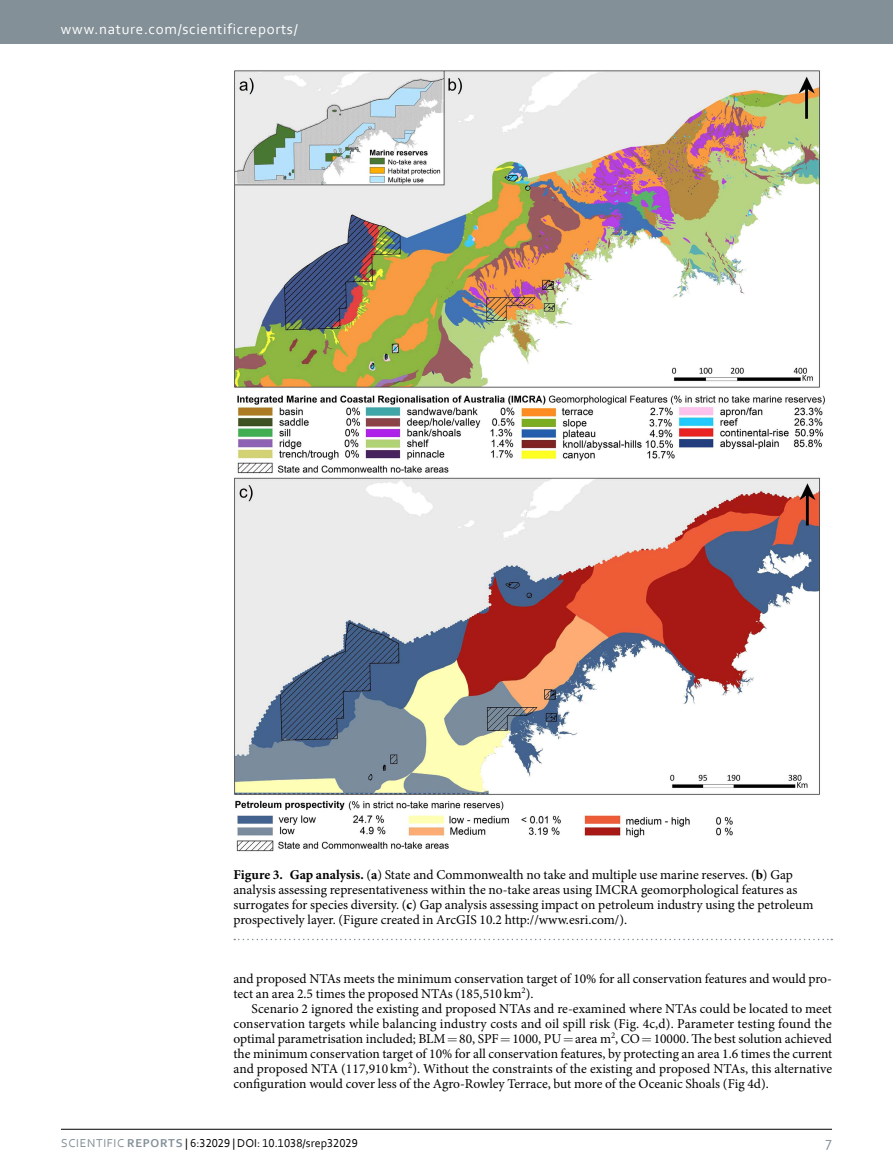
<style>
.page{position:relative;width:893px;height:1174px;background:#fff}
.page>*{position:absolute;margin:0;border:0;box-sizing:border-box;transform-origin:0 0}
.t1{font:15px "Corbel";letter-spacing:.045em;color:#fff}
.t2{font:15px "Corbel";color:#839097}
.t3{font:13.5px/15px "Minion Pro";color:#000}
.t4{font:12px "Corbel";color:#000}
.s1{font-weight:700}
.s2{color:#839097}
.s3{font-weight:700;color:#839097}
</style>
<div class="page">
<div style="left:0;top:0;width:893px;height:43px;background:#839097"></div>
<hr style="left:61px;top:1129px;width:771px;height:1px;background:#000">
<img style="left:234px;top:70px;width:591px;height:781px">
<svg style="left:234px;top:938px;width:598px;height:2px"></svg>
<p class="t1" style="left:61px;top:19px;width:238px">www.nature.com/scientificreports/</p>
<p class="t3" style="left:233px;top:867px;width:582px"><span class="s1">Figure 3. Gap analysis.</span> (<span class="s1">a</span>) State and Commonwealth no take and multiple use marine reserves. (<span class="s1">b</span>) Gap analysis assessing representativeness within the no-take areas using IMCRA geomorphological features as surrogates for species diversity. (<span class="s1">c</span>) Gap analysis assessing impact on petroleum industry using the petroleum prospectively layer. (Figure created in ArcGIS 10.2 http://www.esri.com/).</p>
<p class="t3" style="left:233px;top:971px;width:600px">and proposed NTAs meets the minimum conservation target of 10% for all conservation features and would pro&shy;tect an area 2.5 times the proposed NTAs (185,510 km<sup>2</sup>).</p>
<p class="t3" style="left:233px;top:1001px;width:600px;text-align:justify;text-indent:18px">Scenario 2 ignored the existing and proposed NTAs and re-examined where NTAs could be located to meet conservation targets while balancing industry costs and oil spill risk (Fig. 4c,d). Parameter testing found the optimal parametrisation included; BLM 80, SPF 1000, PU area m<sup>2</sup>, CO 10000. The best solution achieved the minimum conservation target of 10% for all conservation features, by protecting an area 1.6 times the current and proposed NTA (117,910 km<sup>2</sup>). Without the constraints of the existing and proposed NTAs, this alternative configuration would cover less of the Agro-Rowley Terrace, but more of the Oceanic Shoals (Fig 4d).</p>
<p class="t4" style="left:61px;top:1135px;width:298px"><span class="s2">Scientific</span> <span class="s3">REPORTS</span> | 6:32029 | DOI: 10.1038/srep32029</p>
<p class="t2" style="left:826px;top:1132px;width:8px">7</p>
</div>
